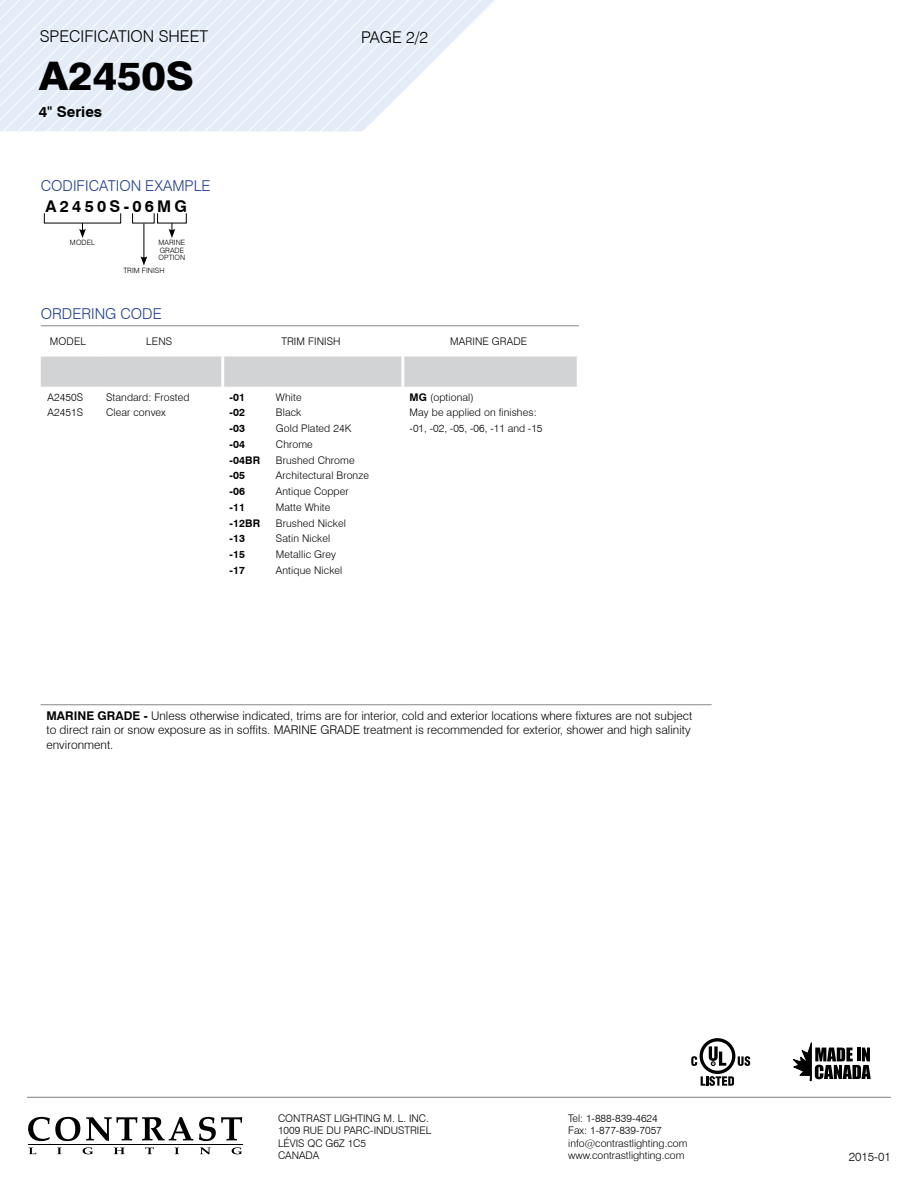
<style>
.page{position:relative;width:918px;height:1188px;background:#fff}
.page>*{position:absolute;margin:0;border:0;box-sizing:border-box;transform-origin:0 0}
.t1{font:800 39.45px "Swiss 721 BT";color:#000;scale:1.05 1}
.t2{font:300 16.2px "Swiss 721 BT";color:#000}
.t3{font:700 16.2px "Swiss 721 BT";letter-spacing:.2em;color:#000}
.t4{font:300 15px "Swiss 721 BT";color:#25408f}
.t5{font:700 14.7px "Swiss 721 BT";color:#000}
.t6{font:300 12px/14.4px "Swiss 721 BT";color:#000}
.t7{font:300 10.5px/15.8px "Swiss 721 BT";letter-spacing:.01em;color:#000}
.t8{font:700 10.5px/15.8px "Swiss 721 BT";letter-spacing:.01em;color:#000}
.t9{font:300 7.35px/7.4px "Swiss 721 BT";letter-spacing:.01em;color:#000}
.s1{font-family:"Arial";font-weight:400}
.s2{font-weight:700}
</style>
<div class="page">
<svg style="left:0;top:0;width:496px;height:131px"></svg>
<svg style="left:29px;top:1148px;width:7px;height:6px"></svg>
<svg style="left:57px;top:1148px;width:5px;height:6px"></svg>
<svg style="left:83px;top:1147px;width:10px;height:7px"></svg>
<svg style="left:114px;top:1148px;width:11px;height:6px"></svg>
<svg style="left:145px;top:1148px;width:9px;height:6px"></svg>
<svg style="left:175px;top:1148px;width:4px;height:6px"></svg>
<svg style="left:200px;top:1148px;width:10px;height:6px"></svg>
<svg style="left:232px;top:1147px;width:10px;height:7px"></svg>
<hr style="left:28px;top:1144px;width:214px;height:1px;background:#000">
<svg style="left:28px;top:1117px;width:52px;height:24px"></svg>
<svg style="left:86px;top:1117px;width:107px;height:24px"></svg>
<svg style="left:199px;top:1117px;width:43px;height:24px"></svg>
<hr style="left:27px;top:1097px;width:864px;height:1px;background:#808285">
<svg style="left:701px;top:1076px;width:33px;height:10px"></svg>
<svg style="left:738px;top:1056px;width:12px;height:10px"></svg>
<div style="left:700px;top:1038px;width:35px;height:36px;background:#000;border-radius:50%"></div>
<svg style="left:703px;top:1041px;width:29px;height:30px"></svg>
<svg style="left:709px;top:1046px;width:17px;height:20px"></svg>
<svg style="left:691px;top:1056px;width:6px;height:10px"></svg>
<svg style="left:793px;top:1042px;width:78px;height:39px"></svg>
<svg style="left:44px;top:213px;width:77px;height:25px"></svg>
<hr style="left:144px;top:224px;width:1px;height:35px;background:#000">
<svg style="left:141px;top:256px;width:6px;height:10px"></svg>
<svg style="left:132px;top:213px;width:55px;height:25px"></svg>
<div style="left:41px;top:356px;width:536px;height:31px;background:#d1d3d4"></div>
<hr style="left:41px;top:325px;width:58px;height:1px;background:#939598">
<hr style="left:99px;top:325px;width:124px;height:1px;background:#939598">
<hr style="left:223px;top:325px;width:46px;height:1px;background:#939598">
<hr style="left:269px;top:325px;width:134px;height:1px;background:#939598">
<hr style="left:403px;top:325px;width:176px;height:1px;background:#939598">
<hr style="left:221px;top:356px;width:3px;height:31px;background:#fff">
<hr style="left:401px;top:356px;width:3px;height:31px;background:#fff">
<hr style="left:40px;top:704px;width:672px;height:1px;background:#939598">
<h2 class="t2" style="left:40px;top:27px;width:170px">SPECIFICATION SHEET</h2>
<h1 class="t1" style="left:39px;top:52px;width:149px">A2450S</h1>
<h3 class="t5" style="left:39px;top:103px;width:65px">4<span class="s1">"</span> Series</h3>
<h3 class="t4" style="left:41px;top:176px;width:171px">CODIFICATION EXAMPLE</h3>
<h2 class="t3" style="left:46px;top:196px;width:143px">A2450S-06MG</h2>
<p class="t9" style="left:70px;top:239px;width:27px">MODEL</p>
<p class="t9" style="left:123px;top:266px;width:43px">TRIM FINISH</p>
<p class="t9" style="left:159px;top:239px;width:28px">MARINE<br>GRADE<br>OPTION</p>
<h2 class="t2" style="left:361px;top:27px;width:68px">PAGE 2/2</h2>
<h3 class="t4" style="left:41px;top:305px;width:122px">ORDERING CODE</h3>
<p class="t7" style="left:50px;top:333px;width:38px">MODEL</p>
<p class="t7" style="left:146px;top:333px;width:27px">LENS</p>
<p class="t7" style="left:281px;top:333px;width:61px">TRIM FINISH</p>
<p class="t7" style="left:450px;top:333px;width:78px">MARINE GRADE</p>
<p class="t7" style="left:48px;top:389px;width:37px">A2450S<br>A2451S</p>
<p class="t7" style="left:106px;top:389px;width:85px">Standard: Frosted<br>Clear convex</p>
<p class="t8" style="left:229px;top:389px;width:32px">-01 -02 -03 -04 -04BR -05 -06 -11 -12BR -13 -15 -17</p>
<p class="t7" style="left:276px;top:389px;width:95px">White<br>Black<br>Gold Plated 24K<br>Chrome<br>Brushed Chrome<br>Architectural Bronze<br>Antique Copper<br>Matte White<br>Brushed Nickel<br>Satin Nickel<br>Metallic Grey<br>Antique Nickel</p>
<p class="t7" style="left:410px;top:389px;width:134px"><span class="s2">MG</span> (optional)<br>May be applied on finishes: -01, -02, -05, -06, -11 and -15</p>
<p class="t6" style="left:47px;top:708px;width:647px"><span class="s2">MARINE GRADE -</span> Unless otherwise indicated, trims are for interior, cold and exterior locations where fixtures are not subject to direct rain or snow exposure as in soffits. MARINE GRADE treatment is recommended for exterior, shower and high salinity environment.</p>
<p class="t7" style="left:278px;top:1111px;width:155px;line-height:12.6px">CONTRAST LIGHTING M. L. INC.<br>1009 RUE DU PARC-INDUSTRIEL<br>LÉVIS QC G6Z 1C5<br>CANADA</p>
<p class="t7" style="left:568px;top:1111px;width:121px;line-height:12.6px">Tel: 1-888-839-4624<br>Fax: 1-877-839-7057 info@contrastlighting.com www.contrastlighting.com</p>
<p class="t6" style="left:849px;top:1149px;width:44px">2015-01</p>
</div>
